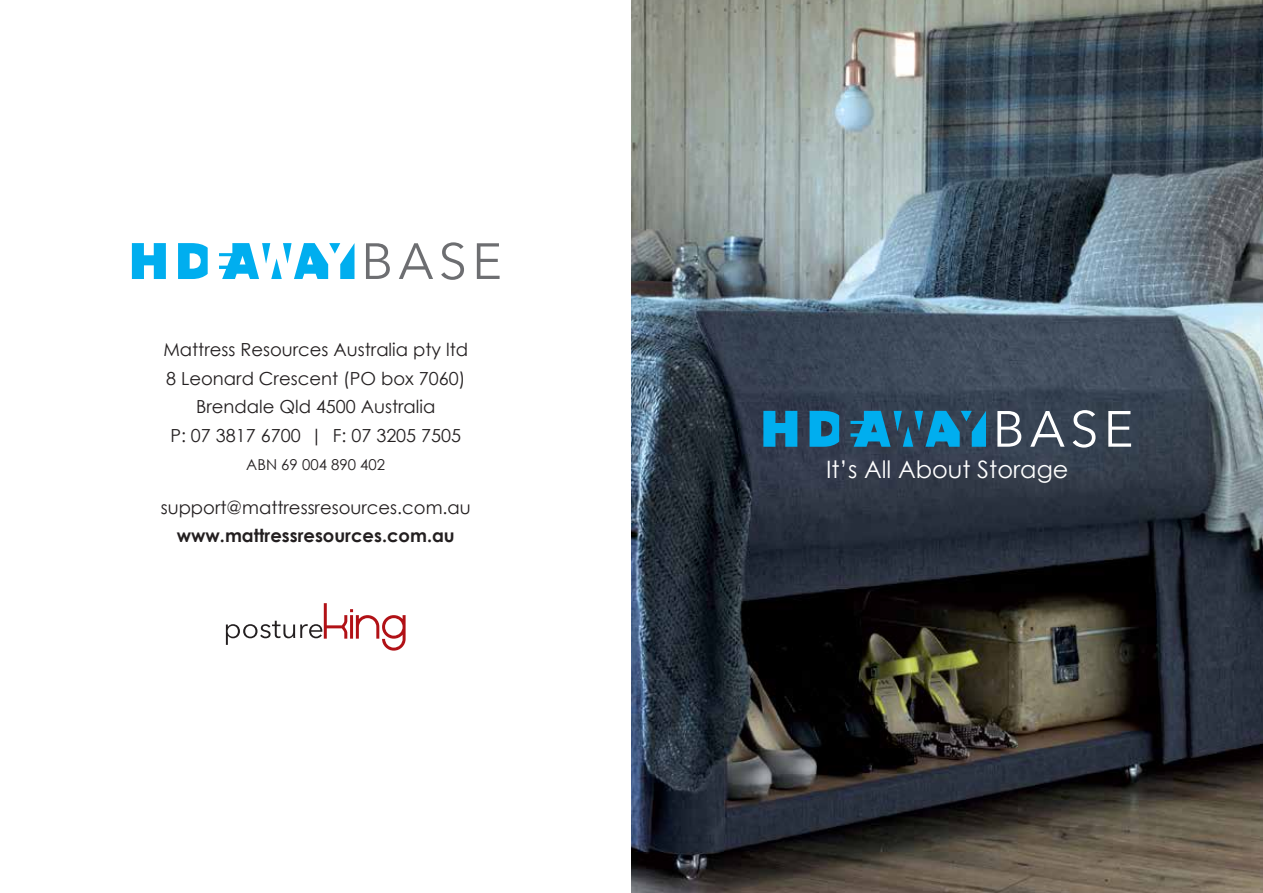
<style>
.page{position:relative;width:1263px;height:893px;background:#fff}
.page>*{position:absolute;margin:0;border:0;box-sizing:border-box;transform-origin:0 0}
.t1{font:24px "Century Gothic";color:#fff}
.t2{font:18px/28.5px "Century Gothic";color:#231f20;text-align:center}
.t3{font:700 18px "Century Gothic";color:#231f20}
.t4{font:15px "Century Gothic";color:#231f20}
</style>
<div class="page">
<img style="left:631px;top:0;width:632px;height:893px">
<svg style="left:997px;top:411px;width:24px;height:36px"></svg>
<svg style="left:1030px;top:411px;width:34px;height:36px"></svg>
<svg style="left:1073px;top:410px;width:22px;height:38px"></svg>
<svg style="left:1108px;top:411px;width:23px;height:36px"></svg>
<svg style="left:763px;top:411px;width:34px;height:36px"></svg>
<svg style="left:850px;top:411px;width:136px;height:36px;background:#1b769e"></svg>
<svg style="left:809px;top:411px;width:30px;height:36px"></svg>
<svg style="left:226px;top:603px;width:180px;height:48px"></svg>
<svg style="left:366px;top:243px;width:24px;height:36px"></svg>
<svg style="left:399px;top:243px;width:34px;height:36px"></svg>
<svg style="left:441px;top:242px;width:23px;height:38px"></svg>
<svg style="left:477px;top:243px;width:23px;height:36px"></svg>
<svg style="left:132px;top:243px;width:34px;height:36px"></svg>
<svg style="left:219px;top:243px;width:135px;height:36px"></svg>
<svg style="left:178px;top:243px;width:30px;height:36px"></svg>
<p class="t2" style="left:163px;top:335px;width:306px">Mattress Resources Australia pty ltd<br>8 Leonard Crescent (PO box 7060)<br>Brendale Qld 4500 Australia<br>P: 07 3817 6700 | F: 07 3205 7505</p>
<p class="t4" style="left:246px;top:454px;width:140px">ABN 69 004 890 402</p>
<p class="t2" style="left:161px;top:493px;width:311px">support@mattressresources.com.au</p>
<p class="t3" style="left:177px;top:522px;width:279px">www.mattressresources.com.au</p>
<h1 class="t1" style="left:826px;top:453px;width:244px">It’s All About Storage</h1>
</div>
